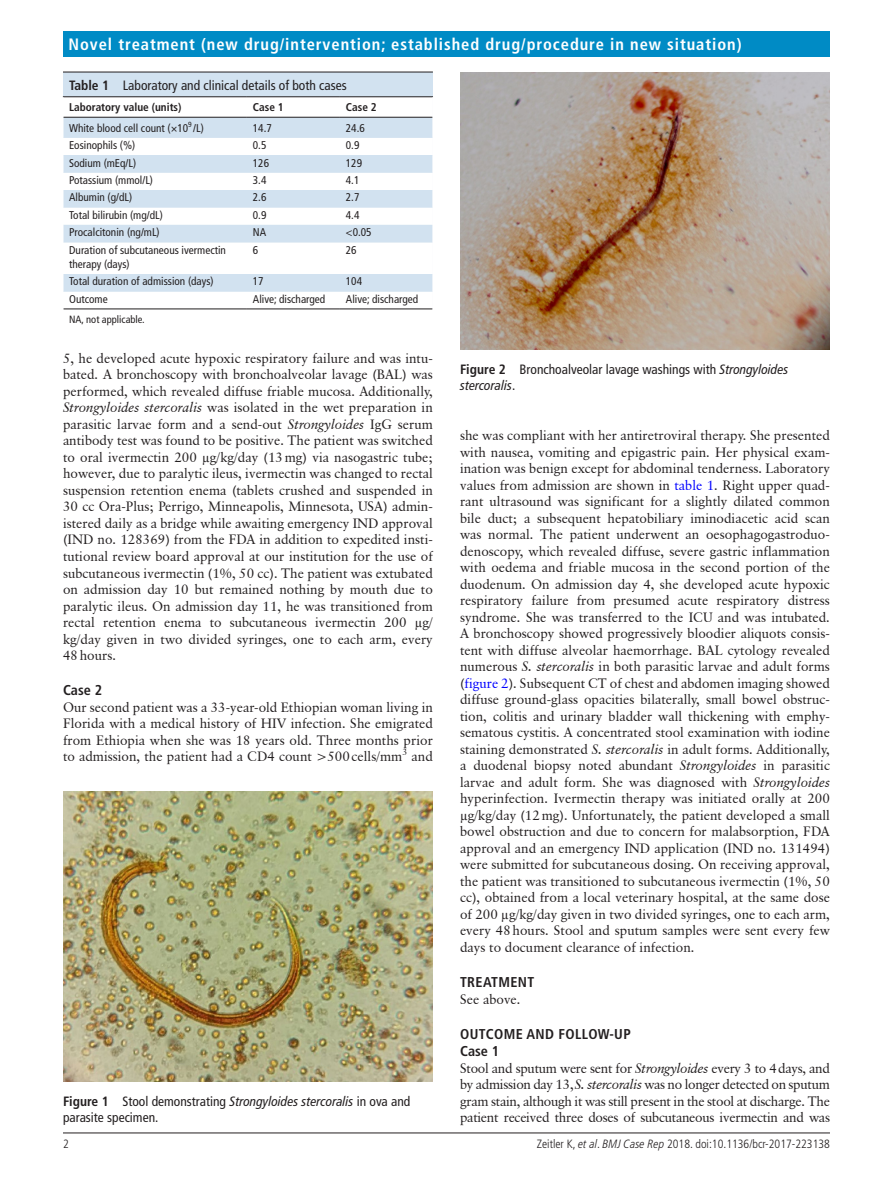
<style>
.page{position:relative;width:893px;height:1191px;background:#fff}
.page>*{position:absolute;margin:0;border:0;box-sizing:border-box;transform-origin:0 0}
.t1{font:700 condensed 16.5px "Frutiger LT Pro";letter-spacing:.055em;color:#fff}
.t2{font:700 condensed 14.25px/17.2px "Frutiger LT Pro";letter-spacing:.025em;color:#231f20}
.t3{font:13.5px/16.5px "Classical Garamond BT";color:#231f20;text-align:justify}
.t4{font:condensed 13.5px/16.5px "Frutiger LT Pro";color:#231f20}
.t5{font:300 condensed 12px "Frutiger LT Pro";color:#231f20}
.t6{font:condensed 11.25px/14.2px "Frutiger LT Pro";color:#231f20}
.t7{font:700 condensed 11.25px "Frutiger LT Pro";color:#231f20}
.t8{font:condensed 10.5px "Frutiger LT Pro";color:#231f20}
.t9{font:condensed 7.5px "Frutiger LT Pro";color:#231f20}
.s1{font-weight:700}
.s2{font-style:italic}
.s3{font-family:"Times New Roman"}
.s4{color:#00f}
</style>
<div class="page">
<hr style="left:63px;top:1132px;width:767px;height:1px;background:#231f20">
<div style="left:63px;top:31px;width:767px;height:25px;background:#008bc5"></div>
<div style="left:63px;top:72px;width:370px;height:251px;background:#d2e2f0"></div>
<hr style="left:63px;top:72px;width:370px;height:1px;background:#231f20">
<svg style="left:64px;top:97px;width:369px;height:211px;background:#fafbfb"></svg>
<svg style="left:64px;top:118px;width:369px;height:173px"></svg>
<div style="left:63px;top:309px;width:370px;height:14px;background:#fff"></div>
<hr style="left:63px;top:96px;width:184px;height:1px;background:#231f20">
<hr style="left:63px;top:117px;width:184px;height:1px;background:#231f20">
<hr style="left:247px;top:96px;width:93px;height:1px;background:#231f20">
<hr style="left:247px;top:117px;width:93px;height:1px;background:#231f20">
<hr style="left:340px;top:96px;width:93px;height:1px;background:#231f20">
<hr style="left:340px;top:117px;width:93px;height:1px;background:#231f20">
<hr style="left:63px;top:308px;width:184px;height:1px;background:#231f20">
<hr style="left:247px;top:308px;width:93px;height:1px;background:#231f20">
<hr style="left:340px;top:308px;width:93px;height:1px;background:#231f20">
<svg style="left:63px;top:97px;width:1px;height:145px"></svg>
<hr style="left:63px;top:242px;width:1px;height:32px;background:#fff">
<svg style="left:63px;top:274px;width:1px;height:36px"></svg>
<img style="left:63px;top:791px;width:370px;height:290px">
<img style="left:460px;top:72px;width:370px;height:278px">
<p class="t1" style="left:69px;top:34px;width:674px">Novel treatment (new drug/intervention; established drug/procedure in new situation)</p>
<p class="t4" style="left:69px;top:78px;width:279px"><span class="s1">Table 1</span> Laboratory and clinical details of both cases</p>
<p class="t7" style="left:69px;top:101px;width:114px">Laboratory value (units)</p>
<p class="t7" style="left:253px;top:101px;width:32px">Case 1</p>
<p class="t7" style="left:346px;top:101px;width:32px">Case 2</p>
<p class="t6" style="left:69px;top:121px;width:136px">White blood cell count (×10 /L)</p>
<p class="t9" style="left:188px;top:120px;width:5px">9</p>
<p class="t6" style="left:253px;top:121px;width:20px">14.7</p>
<p class="t6" style="left:346px;top:121px;width:20px">24.6</p>
<p class="t6" style="left:69px;top:138px;width:68px">Eosinophils (%)</p>
<p class="t6" style="left:253px;top:138px;width:15px">0.5</p>
<p class="t6" style="left:346px;top:138px;width:15px">0.9</p>
<p class="t6" style="left:69px;top:156px;width:69px">Sodium (mEq/L)</p>
<p class="t6" style="left:253px;top:156px;width:18px">126</p>
<p class="t6" style="left:346px;top:156px;width:18px">129</p>
<p class="t6" style="left:69px;top:173px;width:85px">Potassium (mmol/L)</p>
<p class="t6" style="left:253px;top:173px;width:15px">3.4</p>
<p class="t6" style="left:346px;top:173px;width:15px">4.1</p>
<p class="t6" style="left:69px;top:190px;width:65px">Albumin (g/dL)</p>
<p class="t6" style="left:253px;top:190px;width:15px">2.6</p>
<p class="t6" style="left:346px;top:190px;width:15px">2.7</p>
<p class="t6" style="left:69px;top:208px;width:95px">Total bilirubin (mg/dL)</p>
<p class="t6" style="left:253px;top:208px;width:15px">0.9</p>
<p class="t6" style="left:346px;top:208px;width:15px">4.4</p>
<p class="t6" style="left:69px;top:225px;width:92px">Procalcitonin (ng/mL)</p>
<p class="t6" style="left:253px;top:225px;width:15px">NA</p>
<p class="t6" style="left:346px;top:225px;width:27px">&lt;0.05</p>
<p class="t6" style="left:69px;top:243px;width:158px">Duration of subcutaneous ivermectin therapy (days)</p>
<p class="t6" style="left:253px;top:243px;width:7px">6</p>
<p class="t6" style="left:346px;top:243px;width:12px">26</p>
<p class="t6" style="left:69px;top:274px;width:146px">Total duration of admission (days)</p>
<p class="t6" style="left:253px;top:274px;width:12px">17</p>
<p class="t6" style="left:346px;top:274px;width:18px">104</p>
<p class="t6" style="left:69px;top:292px;width:40px">Outcome</p>
<p class="t6" style="left:253px;top:292px;width:74px">Alive; discharged</p>
<p class="t6" style="left:346px;top:292px;width:74px">Alive; discharged</p>
<p class="t8" style="left:69px;top:313px;width:77px">NA, not applicable.</p>
<p class="t3" style="left:63px;top:350px;width:371px">5, he developed acute hypoxic respiratory failure and was intu&shy;bated. A bronchoscopy with bronchoalveolar lavage (BAL) was performed, which revealed diffuse friable mucosa. Additionally, <span class="s2">Strongyloides stercoralis</span> was isolated in the wet preparation in parasitic larvae form and a send-out <span class="s2">Strongyloides</span> IgG serum antibody test was found to be positive. The patient was switched to oral ivermectin 200 <span class="s3">µ</span>g/kg/day (13mg) via nasogastric tube; however, due to paralytic ileus, ivermectin was changed to rectal suspension retention enema (tablets crushed and suspended in 30 cc Ora-Plus; Perrigo, Minneapolis, Minnesota, USA) admin&shy;istered daily as a bridge while awaiting emergency IND approval (IND no. 128369) from the FDA in addition to expedited insti&shy;tutional review board approval at our institution for the use of subcutaneous ivermectin (1%, 50 cc). The patient was extubated on admission day 10 but remained nothing by mouth due to paralytic ileus. On admission day 11, he was transitioned from rectal retention enema to subcutaneous ivermectin 200 <span class="s3">µ</span>g/ kg/day given in two divided syringes, one to each arm, every 48hours.</p>
<p class="t2" style="left:63px;top:682px;width:41px">Case 2</p>
<p class="t3" style="left:63px;top:698px;width:371px">Our second patient was a 33-year-old Ethiopian woman living in Florida with a medical history of HIV infection. She emigrated from Ethiopia when she was 18 years old. Three months prior to admission, the patient had a CD4 count &gt;500cells/mm<sup>3</sup> and</p>
<p class="t4" style="left:63px;top:1092px;width:349px"><span class="s1">Figure 1</span> Stool demonstrating <span class="s2">Strongyloides stercoralis</span> in ova and parasite specimen.</p>
<p class="t4" style="left:460px;top:361px;width:330px"><span class="s1">Figure 2</span> Bronchoalveolar lavage washings with <span class="s2">Strongyloides stercoralis</span>.</p>
<p class="t3" style="left:460px;top:427px;width:371px">she was compliant with her antiretroviral therapy. She presented with nausea, vomiting and epigastric pain. Her physical exam&shy;ination was benign except for abdominal tenderness. Laboratory values from admission are shown in <span class="s4">table 1</span>. Right upper quad&shy;rant ultrasound was significant for a slightly dilated common bile duct; a subsequent hepatobiliary iminodiacetic acid scan was normal. The patient underwent an oesophagogastroduo&shy;denoscopy, which revealed diffuse, severe gastric inflammation with oedema and friable mucosa in the second portion of the duodenum. On admission day 4, she developed acute hypoxic respiratory failure from presumed acute respiratory distress syndrome. She was transferred to the ICU and was intubated.<br>A bronchoscopy showed progressively bloodier aliquots consis&shy;tent with diffuse alveolar haemorrhage. BAL cytology revealed numerous <span class="s2">S. stercoralis</span> in both parasitic larvae and adult forms (<span class="s4">figure 2</span>). Subsequent CT of chest and abdomen imaging showed diffuse ground-glass opacities bilaterally, small bowel obstruc&shy;tion, colitis and urinary bladder wall thickening with emphy&shy;sematous cystitis. A concentrated stool examination with iodine staining demonstrated <span class="s2">S. stercoralis</span> in adult forms. Additionally, a duodenal biopsy noted abundant <span class="s2">Strongyloides</span> in parasitic larvae and adult form. She was diagnosed with <span class="s2">Strongyloides </span>hyperinfection. Ivermectin therapy was initiated orally at 200 <span class="s3">µ</span>g/kg/day (12mg). Unfortunately, the patient developed a small bowel obstruction and due to concern for malabsorption, FDA approval and an emergency IND application (IND no. 131494) were submitted for subcutaneous dosing. On receiving approval, the patient was transitioned to subcutaneous ivermectin (1%, 50 cc), obtained from a local veterinary hospital, at the same dose of 200 <span class="s3">µ</span>g/kg/day given in two divided syringes, one to each arm, every 48hours. Stool and sputum samples were sent every few days to document clearance of infection.</p>
<p class="t2" style="left:460px;top:973px;width:74px">Treatment</p>
<p class="t3" style="left:460px;top:990px;width:62px">See above.</p>
<p class="t2" style="left:460px;top:1025px;width:172px">Outcome and follow-up<br>Case 1</p>
<p class="t3" style="left:460px;top:1059px;width:371px">Stool and sputum were sent for <span class="s2">Strongyloides</span> every 3 to 4days, and by admission day 13,<span class="s2">S. stercoralis</span> was no longer detected on sputum gram stain, although it was still present in the stool at discharge. The patient received three doses of subcutaneous ivermectin and was</p>
<p class="t5" style="left:63px;top:1136px;width:7px">2</p>
<p class="t5" style="left:537px;top:1136px;width:295px">Zeitler K, <span class="s2">et al</span>. <span class="s2">BMJ Case Rep</span> 2018. doi:10.1136/bcr-2017-223138</p>
</div>
